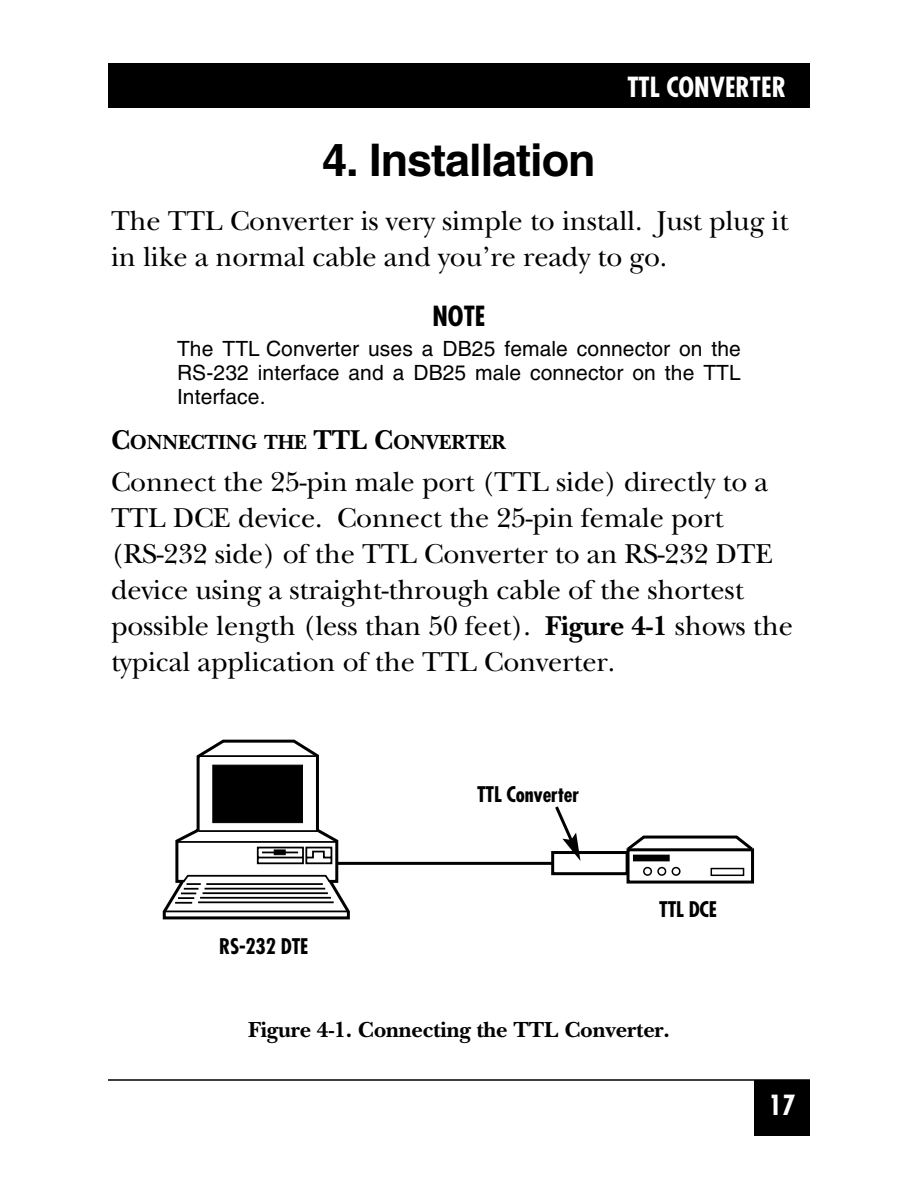
<style>
.page{position:relative;width:918px;height:1188px;background:#fff}
.page>*{position:absolute;margin:0;border:0;box-sizing:border-box;transform-origin:0 0}
.t1{font:700 45px "Helvetica";letter-spacing:-.02em;color:#000}
.t2{font:28.5px/36px "New Baskerville";letter-spacing:-.005em;color:#000}
.t3{font:700 condensed 27px "Futura";color:#fff}
.t4{font:700 condensed 27px "Futura";color:#000}
.t5{font:700 22.8px "New Baskerville";letter-spacing:-.005em;color:#000}
.t6{font:700 21.3px "New Baskerville";letter-spacing:-.005em;color:#000;scale:.95 1}
.t7{font:21px/24px "Helvetica";letter-spacing:.005em;color:#000;text-align:justify}
.t8{font:700 condensed 21px "Futura";letter-spacing:-.01em;color:#000}
.s1{font-size:28.5px}
.s2{font-weight:700}
</style>
<div class="page">
<div style="left:754px;top:1080px;width:56px;height:56px;background:#000"></div>
<div style="left:108px;top:63px;width:702px;height:45px;background:#000"></div>
<hr style="left:323px;top:862px;width:256px;height:3px;background:#000">
<div style="left:551px;top:851px;width:78px;height:24px;background:#fff;border:3px solid #000"></div>
<svg style="left:162px;top:739px;width:189px;height:181px"></svg>
<svg style="left:274px;top:850px;width:12px;height:5px"></svg>
<hr style="left:262px;top:852px;width:36px;height:1px;background:#000">
<div style="left:627px;top:848px;width:127px;height:36px;background:#fff;border:3px solid #000"></div>
<div style="left:643px;top:867px;width:9px;height:9px;border:2px solid #000;border-radius:50%"></div>
<div style="left:657px;top:867px;width:9px;height:9px;border:2px solid #000;border-radius:50%"></div>
<div style="left:672px;top:867px;width:9px;height:9px;border:2px solid #000;border-radius:50%"></div>
<div style="left:711px;top:868px;width:33px;height:8px;border:2px solid #000"></div>
<div style="left:633px;top:855px;width:37px;height:6px;background:#000"></div>
<svg style="left:624px;top:835px;width:130px;height:18px"></svg>
<hr style="left:108px;top:1079px;width:702px;height:2px;background:#000">
<svg style="left:553px;top:806px;width:27px;height:55px"></svg>
<p class="t3" style="left:627px;top:75px;width:160px">TTL CONVERTER</p>
<h1 class="t1" style="left:322px;top:143px;width:275px">4. Installation</h1>
<p class="t2" style="left:111px;top:206px;width:679px">The TTL Converter is very simple to install. Just plug it in like a normal cable and you’re ready to go.</p>
<p class="t4" style="left:433px;top:304px;width:54px">NOTE</p>
<p class="t7" style="left:177px;top:338px;width:565px">The TTL Converter uses a DB25 female connector on the RS-232 interface and a DB25 male connector on the TTL Interface.</p>
<p class="t6" style="left:111px;top:434px;width:417px"><span class="s1">C</span>ONNECTING THE <span class="s1">TTL C</span>ONVERTER</p>
<p class="t2" style="left:111px;top:467px;width:684px">Connect the 25-pin male port (TTL side) directly to a TTL DCE device. Connect the 25-pin female port (RS-232 side) of the TTL Converter to an RS-232 DTE device using a straight-through cable of the shortest possible length (less than 50 feet). <span class="s2">Figure 4-1</span> shows the typical application of the TTL Converter.</p>
<p class="t8" style="left:219px;top:937px;width:91px">RS-232 DTE</p>
<p class="t8" style="left:477px;top:785px;width:103px">TTL Converter</p>
<p class="t8" style="left:659px;top:900px;width:59px">TTL DCE</p>
<p class="t5" style="left:248px;top:1021px;width:423px">Figure 4-1. Connecting the TTL Converter.</p>
<p class="t3" style="left:769px;top:1093px;width:28px">17</p>
</div>
